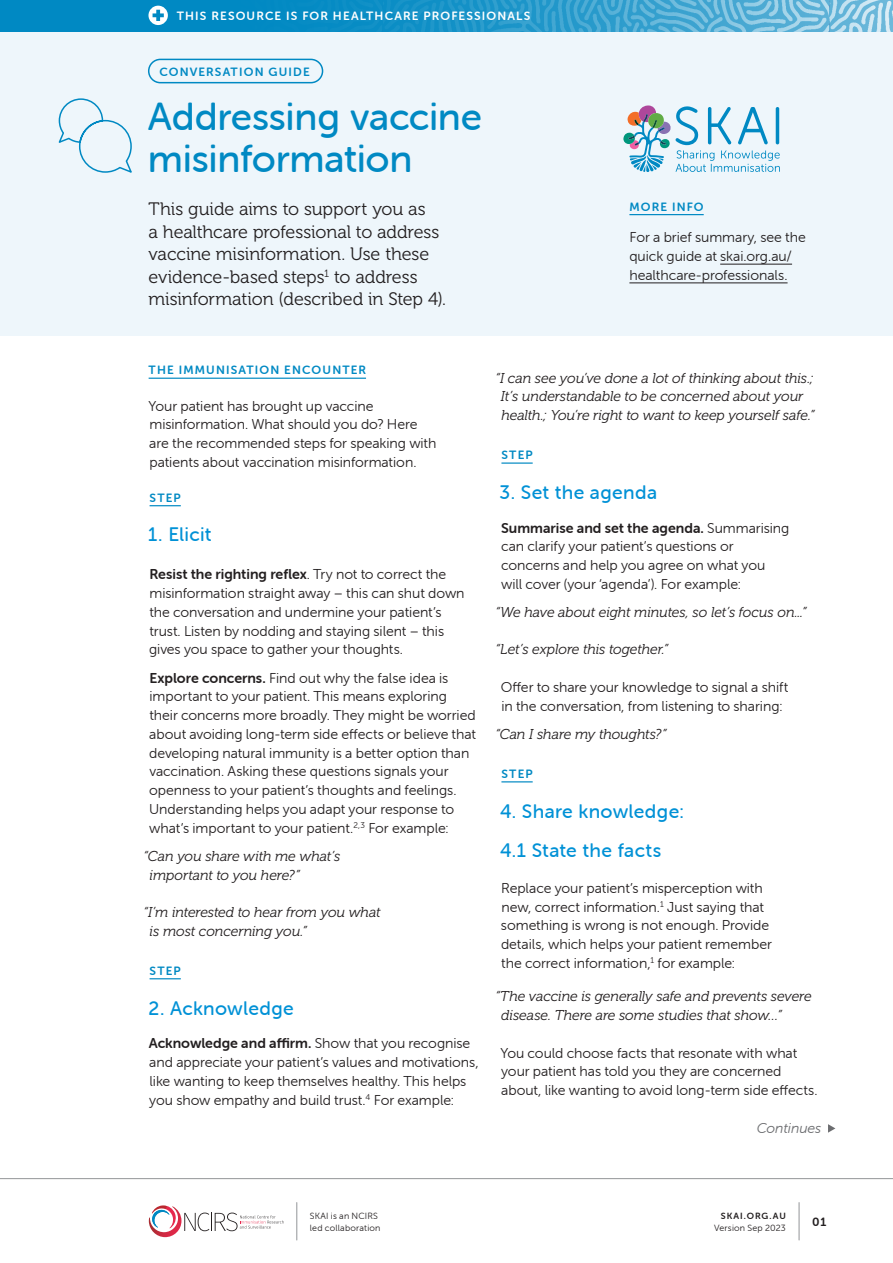
<style>
.page{position:relative;width:893px;height:1263px;background:#fff}
.page>*{position:absolute;margin:0;border:0;box-sizing:border-box;transform-origin:0 0}
.H1_Main_Title{font:39px/42px "Museo Sans Rounded 500";letter-spacing:-.01em;color:#0089c3}
.H3_Subhead{font:19.5px "Museo Sans Rounded 500";letter-spacing:.015em;color:#0091d6}
.Paragraph_Style_2{font:18px/22.5px "Museo 300";letter-spacing:-.005em;color:#231f20}
.P1_body_sans{font:14.25px/18.8px "Museo Sans Rounded 300";letter-spacing:-.005em;color:#231f20}
.P2_body_serif_ital{font:italic 14.25px/18.8px "Museo 300";letter-spacing:-.01em;color:#231f20}
.H3_Subhead-2{font:14.25px/18.8px "Museo Sans Rounded 300";letter-spacing:-.005em;color:#231f20}
.P4_More_info{font:14.25px/18.8px "Museo Sans Rounded 300";letter-spacing:-.005em;color:#231f20}
.P3_notes_ital{font:italic 14.25px "Museo Sans Rounded 300";letter-spacing:-.005em;color:#6c6d70}
.H5_Subhead_underline{font:12px "Museo Sans Rounded 700";letter-spacing:.095em;color:#0089c3}
.H4_Subhead_tablet{font:12px "Museo Sans Rounded 700";letter-spacing:.095em;color:#fff}
.H4_Subhead_tablet-2{font:12px "Museo Sans Rounded 700";letter-spacing:.095em;color:#0089c3}
.X1_Page_numbers{font:12px "Museo Sans Rounded 700";color:#231f20}
.X1_Page_numbers-2{font:9px/12px "Museo Sans Rounded 300";letter-spacing:.025em;color:#231f20}
.X1_Page_numbers-3{font:9px "Museo Sans Rounded 700";letter-spacing:.105em;color:#231f20}
.s1{font-family:"Museo Sans Rounded 700"}
</style>
<div class="page">
<hr style="left:0;top:1178px;width:893px;height:1px;background:#939598">
<svg style="left:149px;top:1205px;width:135px;height:32px"></svg>
<hr style="left:296px;top:1202px;width:1px;height:38px;background:#939598">
<hr style="left:799px;top:1202px;width:1px;height:38px;background:#939598">
<div style="left:0;top:0;width:893px;height:336px;background:#eef6fb"></div>
<svg style="left:0;top:0;width:893px;height:32px;background:#2c9dcc"></svg>
<svg style="left:148px;top:6px;width:20px;height:19px"></svg>
<svg style="left:623px;top:105px;width:157px;height:67px"></svg>
<hr style="left:149px;top:378px;width:217px;height:1px;background:#0089c3">
<hr style="left:150px;top:505px;width:31px;height:1px;background:#0089c3">
<hr style="left:150px;top:978px;width:31px;height:1px;background:#0089c3">
<hr style="left:501px;top:462px;width:32px;height:2px;background:#0089c3">
<hr style="left:501px;top:781px;width:32px;height:1px;background:#0089c3">
<hr style="left:629px;top:214px;width:75px;height:1px;background:#0089c3">
<hr style="left:720px;top:264px;width:72px;height:1px;background:#231f20">
<hr style="left:629px;top:282px;width:159px;height:1px;background:#231f20">
<svg style="left:828px;top:1124px;width:7px;height:9px"></svg>
<div style="left:148px;top:59px;width:175px;height:24px;border:2px solid #0089c3;border-radius:12px"></div>
<svg style="left:58px;top:98px;width:74px;height:75px"></svg>
<p class="H4_Subhead_tablet" style="left:177px;top:9px;width:355px">THIS RESOURCE IS FOR HEALTHCARE PROFESSIONALS</p>
<p class="H4_Subhead_tablet-2" style="left:159px;top:65px;width:152px">CONVERSATION GUIDE</p>
<p class="H1_Main_Title" style="left:148px;top:95px;width:336px">Addressing vaccine misinformation</p>
<p class="Paragraph_Style_2" style="left:148px;top:198px;width:299px">This guide aims to support you as<br>a healthcare professional to address vaccine misinformation. Use these evidence-based steps<sup>1</sup> to address misinformation (described in Step 4).</p>
<p class="H5_Subhead_underline" style="left:629px;top:200px;width:76px">MORE INFO</p>
<p class="P4_More_info" style="left:629px;top:228px;width:178px">For a brief summary, see the quick guide at skai.org.au/ healthcare-professionals.</p>
<p class="H5_Subhead_underline" style="left:149px;top:364px;width:219px">THE IMMUNISATION ENCOUNTER</p>
<p class="P1_body_sans" style="left:148px;top:397px;width:289px">Your patient has brought up vaccine misinformation. What should you do? Here are the recommended steps for speaking with patients about vaccination misinformation.</p>
<p class="H5_Subhead_underline" style="left:150px;top:491px;width:33px">STEP</p>
<p class="H3_Subhead" style="left:148px;top:524px;width:65px">1. Elicit</p>
<p class="P1_body_sans" style="left:149px;top:565px;width:317px"><span class="s1">Resist the righting reflex</span>. Try not to correct the misinformation straight away – this can shut down the conversation and undermine your patient’s trust. Listen by nodding and staying silent – this gives you space to gather your thoughts.</p>
<p class="P1_body_sans" style="left:149px;top:668px;width:328px"><span class="s1">Explore concerns.</span> Find out why the false idea is important to your patient. This means exploring their concerns more broadly. They might be worried about avoiding long-term side effects or believe that developing natural immunity is a better option than vaccination. Asking these questions signals your openness to your patient’s thoughts and feelings.<br>Understanding helps you adapt your response to what’s important to your patient.<sup>2,3</sup> For example:</p>
<p class="P2_body_serif_ital" style="left:150px;top:847px;width:192px;text-indent:-6px">“Can you share with me what’s important to you here?”</p>
<p class="P2_body_serif_ital" style="left:150px;top:903px;width:233px;text-indent:-6px">“I’m interested to hear from you what is most concerning you.”</p>
<p class="H5_Subhead_underline" style="left:150px;top:964px;width:33px">STEP</p>
<p class="H3_Subhead" style="left:149px;top:997px;width:147px">2. Acknowledge</p>
<p class="P1_body_sans" style="left:149px;top:1034px;width:331px"><span class="s1">Acknowledge and affirm.</span> Show that you recognise and appreciate your patient’s values and motivations, like wanting to keep themselves healthy. This helps you show empathy and build trust.<sup>4</sup> For example:</p>
<p class="P2_body_serif_ital" style="left:495px;top:368px;width:321px;text-align:center">“I can see you’ve done a lot of thinking about this.;<br>It’s understandable to be concerned about your health.; You’re right to want to keep yourself safe.”</p>
<p class="H5_Subhead_underline" style="left:501px;top:448px;width:33px">STEP</p>
<p class="H3_Subhead" style="left:499px;top:481px;width:159px">3. Set the agenda</p>
<p class="P1_body_sans" style="left:501px;top:518px;width:290px"><span class="s1">Summarise and set the agenda.</span> Summarising can clarify your patient’s questions or concerns and help you agree on what you will cover (your ‘agenda’). For example:</p>
<p class="P2_body_serif_ital" style="left:495px;top:603px;width:313px">“We have about eight minutes, so let’s focus on...”</p>
<p class="P2_body_serif_ital" style="left:495px;top:640px;width:174px">“Let’s explore this together.”</p>
<p class="P1_body_sans" style="left:501px;top:678px;width:289px">Offer to share your knowledge to signal a shift in the conversation, from listening to sharing:</p>
<p class="P2_body_serif_ital" style="left:495px;top:725px;width:172px">“Can I share my thoughts?”</p>
<p class="H5_Subhead_underline" style="left:501px;top:767px;width:33px">STEP</p>
<p class="H3_Subhead" style="left:500px;top:800px;width:185px">4. Share knowledge:</p>
<p class="H3_Subhead" style="left:500px;top:840px;width:163px">4.1 State the facts</p>
<p class="H3_Subhead-2" style="left:501px;top:879px;width:272px">Replace your patient’s misperception with new, correct information.<sup>1</sup> Just saying that something is wrong is not enough. Provide details, which helps your patient remember the correct information,<sup>1</sup> for example:</p>
<p class="P2_body_serif_ital" style="left:501px;top:987px;width:312px;text-indent:-6px">“The vaccine is generally safe and prevents severe disease. There are some studies that show…”</p>
<p class="P1_body_sans" style="left:500px;top:1043px;width:319px">You could choose facts that resonate with what your patient has told you they are concerned about, like wanting to avoid long-term side effects.</p>
<p class="P3_notes_ital" style="left:757px;top:1120px;width:66px">Continues</p>
<p class="X1_Page_numbers-3" style="left:721px;top:1210px;width:67px">SKAI.ORG.AU</p>
<p class="X1_Page_numbers-2" style="left:714px;top:1222px;width:73px">Version Sep 2023</p>
<p class="X1_Page_numbers-2" style="left:310px;top:1210px;width:72px">SKAI is an NCIRS led collaboration</p>
<p class="X1_Page_numbers" style="left:812px;top:1215px;width:16px">01</p>
</div>
